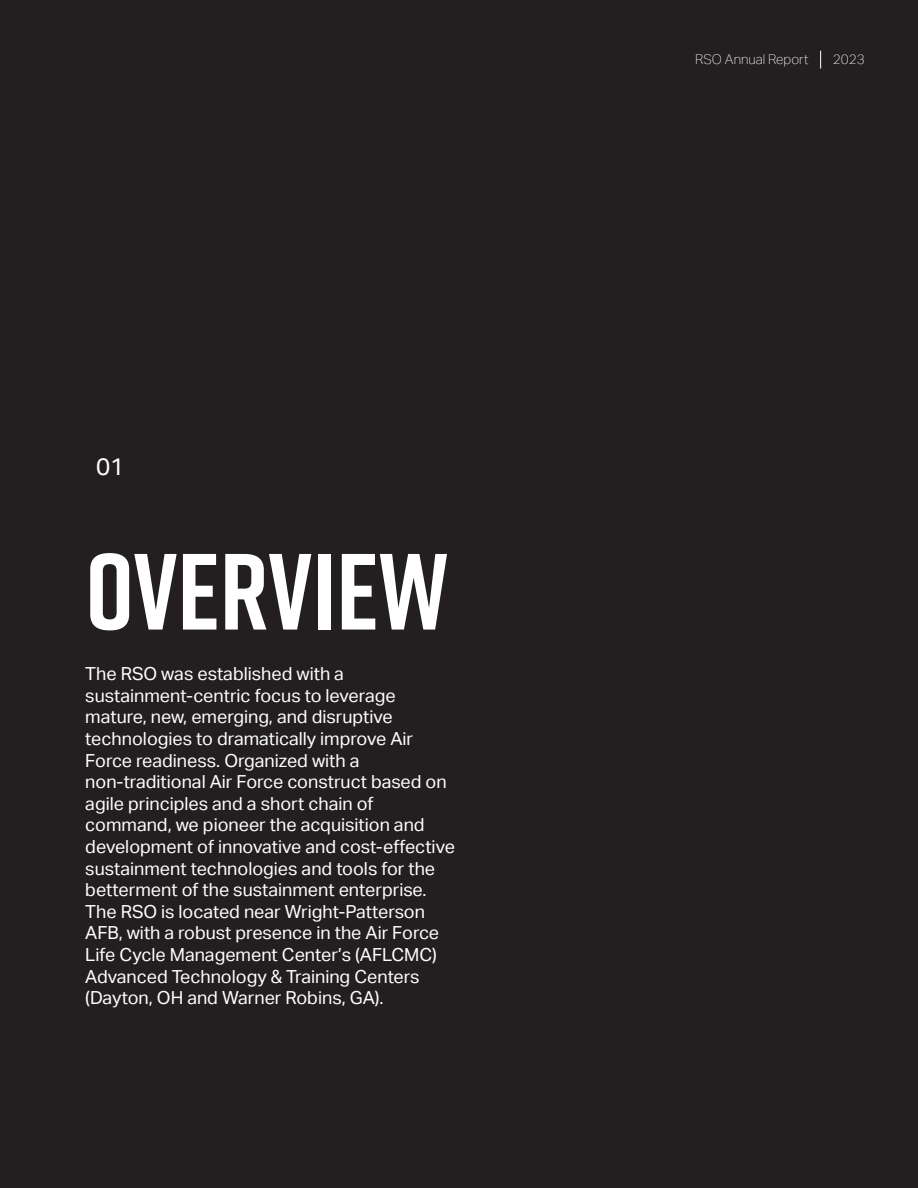
<style>
.page{position:relative;width:918px;height:1188px;background:#231f20}
.page>*{position:absolute;margin:0;border:0;box-sizing:border-box;transform-origin:0 0}
.t1{font:700 108px "Rift";color:#fff}
.t2{font:24px "Aktiv Grotesk";color:#fff}
.t3{font:18px/21.6px "Aktiv Grotesk";color:#fff}
.t4{font:100 13.5px "Aktiv Grotesk";color:#fff}
</style>
<div class="page">
<svg style="left:820px;top:51px;width:1px;height:18px"></svg>
<p class="t2" style="left:96px;top:453px;width:30px">01</p>
<p class="t1" style="left:85px;top:514px;width:364px">OVERVIEW</p>
<p class="t3" style="left:85px;top:663px;width:371px">The RSO was established with a sustainment-centric focus to leverage mature, new, emerging, and disruptive technologies to dramatically improve Air Force readiness. Organized with a non-traditional Air Force construct based on agile principles and a short chain of command, we pioneer the acquisition and development of innovative and cost-effective sustainment technologies and tools for the betterment of the sustainment enterprise.<br>The RSO is located near Wright-Patterson AFB, with a robust presence in the Air Force Life Cycle Management Center’s (AFLCMC)<br>Advanced Technology &amp; Training Centers (Dayton, OH and Warner Robins, GA).</p>
<p class="t4" style="left:695px;top:51px;width:115px">RSO Annual Report</p>
<p class="t4" style="left:833px;top:51px;width:33px">2023</p>
</div>
